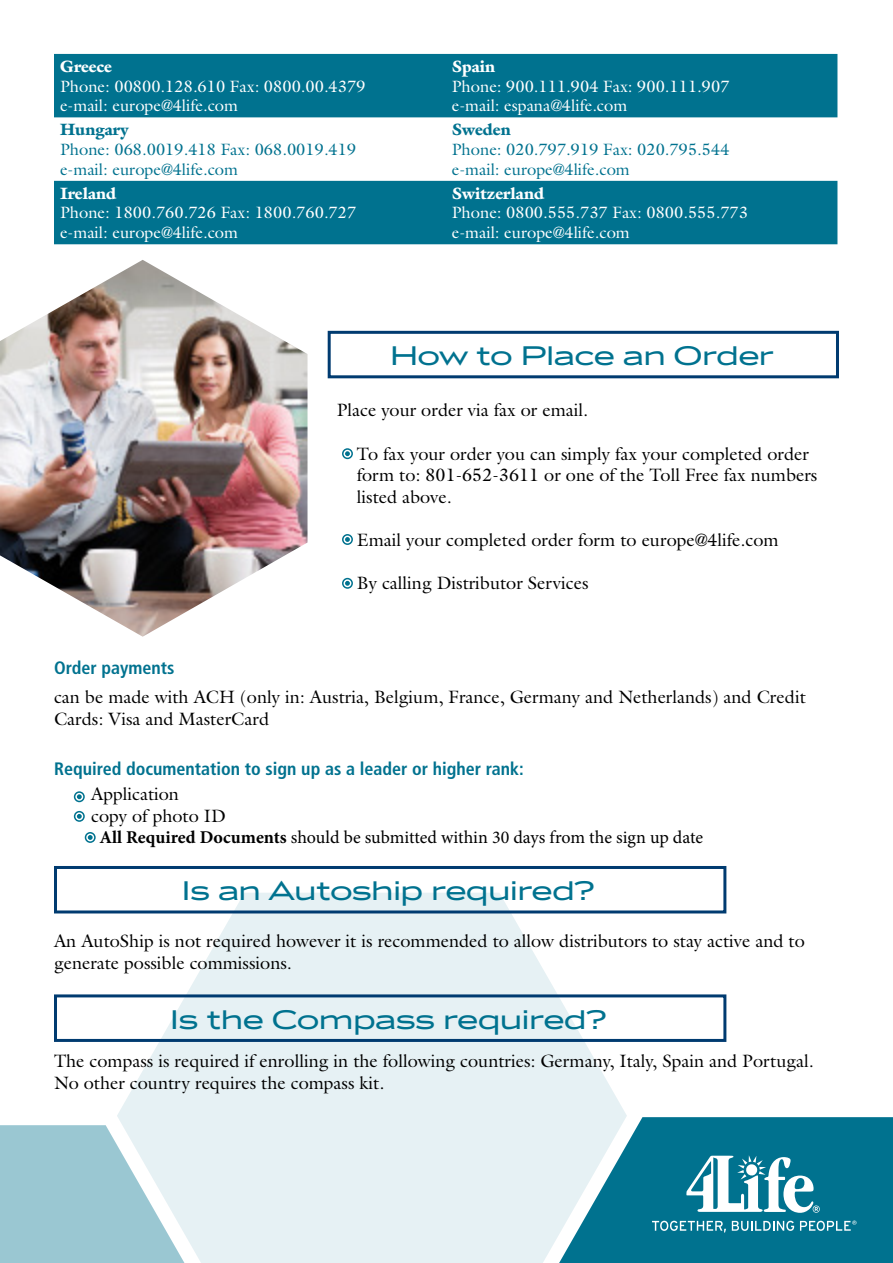
<style>
.page{position:relative;width:893px;height:1263px;background:#fff}
.page>*{position:absolute;margin:0;border:0;box-sizing:border-box;transform-origin:0 0}
.t1{font:30px "Luxury Gold";color:#00728f}
.t2{font:18px/21.6px "Galliard Std";color:#000}
.t3{font:18px "Minion Pro";color:#000}
.t4{font:700 condensed 18px "Frutiger LT Std";color:#00728f}
.t5{font:16.5px/19.8px "Galliard Std";color:#fff}
.t6{font:16.5px/19.8px "Galliard Std";color:#00728f}
.t7{font:900 16.5px "Galliard Std";color:#fff}
.t8{font:900 16.5px "Galliard Std";color:#00728f}
.s1{font-weight:700}
</style>
<div class="page">
<div style="left:627px;top:1117px;width:266px;height:146px;background:#00728f"></div>
<svg style="left:117px;top:893px;width:510px;height:370px;fill:#e6f1f4"></svg>
<svg style="left:0;top:1125px;width:233px;height:138px;background:#b8d7df"></svg>
<div style="left:328px;top:331px;width:511px;height:47px;border:3px solid #003b70"></div>
<img style="left:0;top:260px;width:308px;height:377px">
<div style="left:54px;top:866px;width:672px;height:47px;border:3px solid #003b70"></div>
<div style="left:54px;top:994px;width:672px;height:48px;border:3px solid #003b70"></div>
<svg style="left:54px;top:54px;width:783px;height:190px;fill:#00728f"></svg>
<svg style="left:74px;top:791px;width:11px;height:11px"></svg>
<svg style="left:342px;top:448px;width:11px;height:11px"></svg>
<svg style="left:342px;top:534px;width:11px;height:11px"></svg>
<svg style="left:342px;top:578px;width:11px;height:11px"></svg>
<svg style="left:74px;top:811px;width:11px;height:11px"></svg>
<svg style="left:85px;top:832px;width:11px;height:11px"></svg>
<svg style="left:652px;top:1221px;width:74px;height:11px"></svg>
<svg style="left:732px;top:1221px;width:62px;height:10px"></svg>
<svg style="left:686px;top:1155px;width:134px;height:58px"></svg>
<svg style="left:800px;top:1220px;width:56px;height:11px"></svg>
<p class="t7" style="left:60px;top:56px;width:53px">Greece</p>
<p class="t5" style="left:60px;top:76px;width:307px">Phone: 00800.128.610 Fax: 0800.00.4379 e-mail: europe@4life.com</p>
<p class="t8" style="left:60px;top:119px;width:70px">Hungary</p>
<p class="t6" style="left:60px;top:139px;width:298px">Phone: 068.0019.418 Fax: 068.0019.419 e-mail: europe@4life.com</p>
<p class="t7" style="left:60px;top:183px;width:58px">Ireland</p>
<p class="t5" style="left:60px;top:203px;width:298px">Phone: 1800.760.726 Fax: 1800.760.727 e-mail: europe@4life.com</p>
<p class="t7" style="left:452px;top:56px;width:45px">Spain</p>
<p class="t5" style="left:452px;top:76px;width:279px">Phone: 900.111.904 Fax: 900.111.907 e-mail: espana@4life.com</p>
<p class="t8" style="left:452px;top:119px;width:61px">Sweden</p>
<p class="t6" style="left:452px;top:139px;width:279px">Phone: 020.797.919 Fax: 020.795.544 e-mail: europe@4life.com</p>
<p class="t7" style="left:452px;top:183px;width:94px">Switzerland</p>
<p class="t5" style="left:452px;top:203px;width:298px">Phone: 0800.555.737 Fax: 0800.555.773 e-mail: europe@4life.com</p>
<h1 class="t1" style="left:390px;top:339px;width:385px">How to Place an Order</h1>
<p class="t4" style="left:54px;top:657px;width:122px">Order payments</p>
<p class="t2" style="left:337px;top:399px;width:253px">Place your order via fax or email.</p>
<p class="t2" style="left:357px;top:442px;width:462px">To fax your order you can simply fax your completed order form to: 801-652-3611 or one of the Toll Free fax numbers listed above.</p>
<p class="t2" style="left:357px;top:529px;width:423px">Email your completed order form to europe@4life.com</p>
<p class="t2" style="left:357px;top:572px;width:233px">By calling Distributor Services</p>
<p class="t2" style="left:54px;top:686px;width:753px">can be made with ACH (only in: Austria, Belgium, France, Germany and Netherlands) and Credit<br>Cards: Visa and MasterCard</p>
<p class="t4" style="left:54px;top:758px;width:471px">Required documentation to sign up as a leader or higher rank:</p>
<p class="t2" style="left:91px;top:783px;width:136px">Application<br>copy of photo ID</p>
<p class="t3" style="left:99px;top:825px;width:605px"><span class="s1">All Required Documents</span> should be submitted within 30 days from the sign up date</p>
<h1 class="t1" style="left:182px;top:874px;width:415px">Is an Autoship required?</h1>
<p class="t2" style="left:54px;top:930px;width:752px">An AutoShip is not required however it is recommended to allow distributors to stay active and to generate possible commissions.</p>
<h1 class="t1" style="left:170px;top:1003px;width:438px">Is the Compass required?</h1>
<p class="t2" style="left:54px;top:1050px;width:761px">The compass is required if enrolling in the following countries: Germany, Italy, Spain and Portugal.<br>No other country requires the compass kit.</p>
</div>
